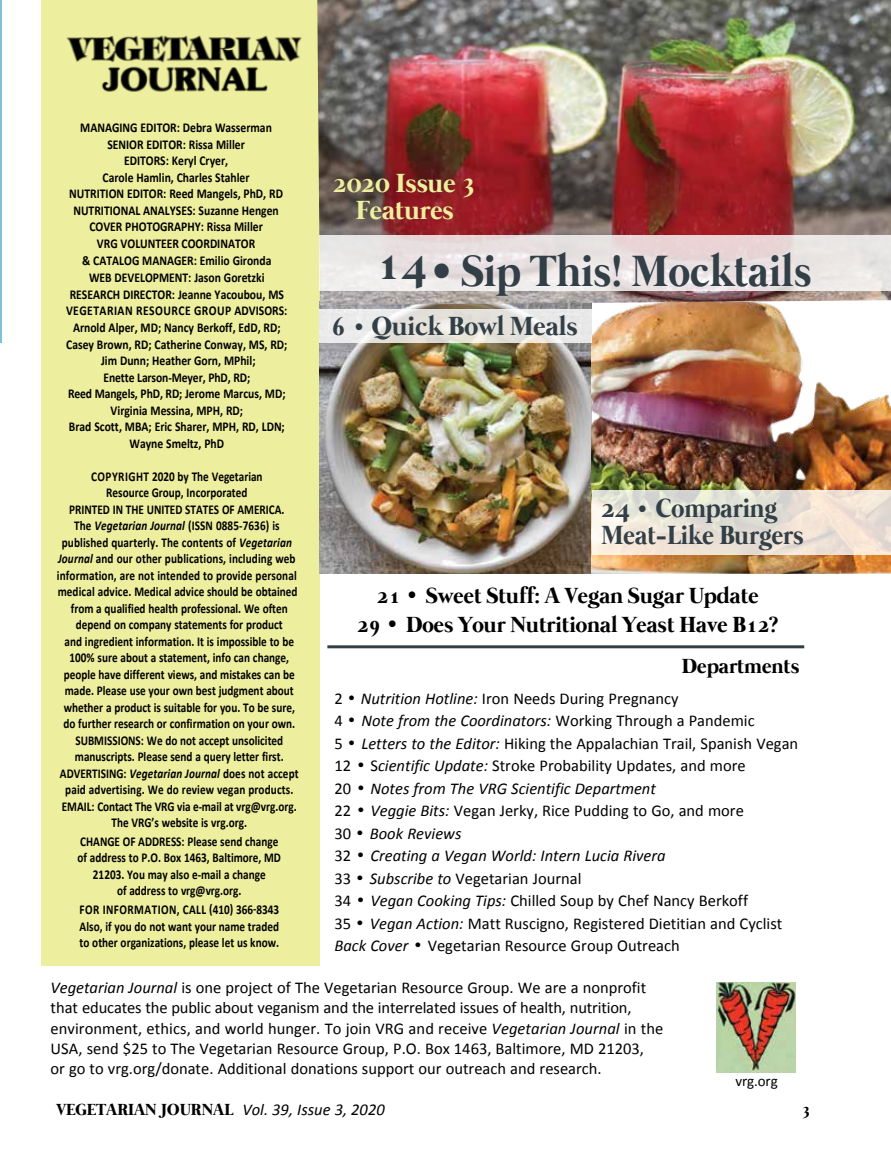
<style>
.page{position:relative;width:891px;height:1175px;background:#fff}
.page>*{position:absolute;margin:0;border:0;box-sizing:border-box;transform-origin:0 0}
.t1{font:700 45px "Mermaid";letter-spacing:.01em;color:#333f47;scale:.95 1}
.t2{font:700 27px/27px "Mermaid";color:#333f47}
.t3{font:700 27px/27px "Mermaid";color:#eeef9e;text-align:center}
.t4{font:700 22.5px/29.1px "Mermaid";color:#000;text-align:center}
.t5{font:700 21px "Mermaid";color:#000}
.t6{font:16.5px/22.5px "Calibri";color:#000}
.t7{font:italic 16.5px "Calibri";color:#000}
.t8{font:700 16.5px "Mermaid";color:#000}
.t9{font:15px "Calibri";letter-spacing:-.01em;color:#000}
.t10{font:700 13.5px/16.5px "Calibri";color:#000;text-align:center;scale:.83 1}
.t11{font:700 13.5px/16.6px "Calibri";color:#000;text-align:center;scale:.86 1}
.s1{font-style:italic}
.s2{font-family:"Futuri Regular SWFTE";font-weight:400;font-size:49.5px}
.s3{font-family:"Futuri Regular SWFTE";font-weight:400;font-size:22.5px}
.s4{font-family:"Futuri Regular SWFTE";font-weight:400}
.s5{font-family:"Futuri Light Regular SWFTE"}
.s6{font-family:"Mermaid";font-weight:700;font-style:normal}
</style>
<div class="page">
<div style="left:42px;top:0;width:278px;height:965px;background:#eeef9e"></div>
<img style="left:320px;top:305px;width:571px;height:268px">
<hr style="left:327px;top:645px;width:477px;height:3px;background:#333f47">
<img style="left:716px;top:982px;width:80px;height:90px">
<img style="left:317px;top:0;width:574px;height:305px">
<img style="left:66px;top:35px;width:236px;height:57px">
<hr style="left:0;top:0;width:1px;height:342px;background:#007db7">
<svg style="left:593px;top:490px;width:298px;height:64px;background:#eae2d7"></svg>
<svg style="left:320px;top:309px;width:272px;height:34px;background:#e8e6e3"></svg>
<svg style="left:319px;top:235px;width:572px;height:56px;background:#eae2e2"></svg>
<p class="t11" style="left:66px;top:119px;width:259px">MANAGING EDITOR: Debra Wasserman SENIOR EDITOR: Rissa Miller<br>EDITORS: Keryl Cryer,<br>Carole Hamlin, Charles Stahler<br>NUTRITION EDITOR: Reed Mangels, PhD, RD NUTRITIONAL ANALYSES: Suzanne Hengen COVER PHOTOGRAPHY: Rissa Miller<br>VRG VOLUNTEER COORDINATOR<br>&amp; CATALOG MANAGER: Emilio Gironda<br>WEB DEVELOPMENT: Jason Goretzki RESEARCH DIRECTOR: Jeanne Yacoubou, MS VEGETARIAN RESOURCE GROUP ADVISORS:<br>Arnold Alper, MD; Nancy Berkoff, EdD, RD; Casey Brown, RD; Catherine Conway, MS, RD; Jim Dunn; Heather Gorn, MPhil;<br>Enette Larson-Meyer, PhD, RD;<br>Reed Mangels, PhD, RD; Jerome Marcus, MD; Virginia Messina, MPH, RD;<br>Brad Scott, MBA; Eric Sharer, MPH, RD, LDN; Wayne Smeltz, PhD</p>
<p class="t10" style="left:57px;top:468px;width:293px">COPYRIGHT 2020 by The Vegetarian<br>Resource Group, Incorporated<br>PRINTED IN THE UNITED STATES OF AMERICA.<br>The <span class="s1">Vegetarian Journal</span> (ISSN 0885-7636) is published quarterly. The contents of <span class="s1">Vegetarian Journal</span> and our other publications, including web information, are not intended to provide personal medical advice. Medical advice should be obtained from a qualified health professional. We often depend on company statements for product<br>and ingredient information. It is impossible to be 100% sure about a statement, info can change, people have different views, and mistakes can be made. Please use your own best judgment about whether a product is suitable for you. To be sure, do further research or confirmation on your own.<br>SUBMISSIONS: We do not accept unsolicited manuscripts. Please send a query letter first.<br>ADVERTISING: <span class="s1">Vegetarian Journal</span> does not accept paid advertising. We do review vegan products.<br>EMAIL: Contact The VRG via e-mail at vrg@vrg.org.<br>The VRG’s website is vrg.org.</p>
<p class="t10" style="left:78px;top:833px;width:247px">CHANGE OF ADDRESS: Please send change of address to P.O. Box 1463, Baltimore, MD 21203. You may also e-mail a change<br>of address to vrg@vrg.org.</p>
<p class="t10" style="left:80px;top:901px;width:242px;text-align:justify">FOR INFORMATION, CALL (410) 366-8343<br>Also, if you do not want your name traded to other organizations, please let us know.</p>
<h2 class="t3" style="left:333px;top:172px;width:145px">2020 Issue 3<br>Features</h2>
<h1 class="t1" style="left:376px;top:246px;width:460px"><sup>14</sup><span class="s2">·</span>Sip This! Mocktails</h1>
<h2 class="t2" style="left:331px;top:314px;width:248px">6 <span class="s3">·</span> Quick Bowl Meals</h2>
<h2 class="t2" style="left:602px;top:496px;width:204px">24 <span class="s3">·</span> Comparing<br>Meat-Like Burgers</h2>
<h3 class="t4" style="left:358px;top:583px;width:422px">21 <span class="s4">·</span> Sweet Stuff: A Vegan Sugar Update<br>29 <span class="s4">·</span> Does Your Nutritional Yeast Have B12?</h3>
<h3 class="t5" style="left:682px;top:654px;width:119px">Departments</h3>
<p class="t6" style="left:334px;top:687px;width:465px">2 <span class="s5">·</span> <span class="s1">Nutrition Hotline:</span> Iron Needs During Pregnancy<br>4 <span class="s5">·</span> <span class="s1">Note from the Coordinators:</span> Working Through a Pandemic<br>5 <span class="s5">·</span> <span class="s1">Letters to the Editor:</span> Hiking the Appalachian Trail, Spanish Vegan 12 <span class="s5">·</span> S<span class="s1">cientific Update:</span> Stroke Probability Updates, and more<br>20 <span class="s5">·</span> <span class="s1">Notes from The VRG Scientific Department<br></span>22 <span class="s5">·</span> <span class="s1">Veggie Bits:</span> Vegan Jerky, Rice Pudding to Go, and more<br>30 <span class="s5">·</span> <span class="s1">Book Reviews<br></span>32 <span class="s5">·</span> <span class="s1">Creating a Vegan World: Intern Lucia Rivera<br></span>33 <span class="s5">·</span> <span class="s1">Subscribe to</span> Vegetarian Journal<br>34 <span class="s5">·</span> <span class="s1">Vegan Cooking Tips:</span> Chilled Soup by Chef Nancy Berkoff<br>35 <span class="s5">·</span> <span class="s1">Vegan Action:</span> Matt Ruscigno, Registered Dietitian and Cyclist <span class="s1">Back Cover</span> <span class="s5">·</span> Vegetarian Resource Group Outreach</p>
<p class="t6" style="left:51px;top:977px;width:614px;line-height:20.2px"><span class="s1">Vegetarian Journal</span> is one project of The Vegetarian Resource Group. We are a nonprofit that educates the public about veganism and the interrelated issues of health, nutrition, environment, ethics, and world hunger. To join VRG and receive <span class="s1">Vegetarian Journal</span> in the USA, send $25 to The Vegetarian Resource Group, P.O. Box 1463, Baltimore, MD 21203,<br>or go to vrg.org/donate. Additional donations support our outreach and research.</p>
<p class="t9" style="left:736px;top:1071px;width:44px">vrg.org</p>
<p class="t7" style="left:57px;top:1098px;width:330px"><span class="s6">VEGETARIAN JOURNAL</span> Vol. 39, Issue 3, 2020</p>
<p class="t8" style="left:802px;top:1100px;width:11px">3</p>
</div>
